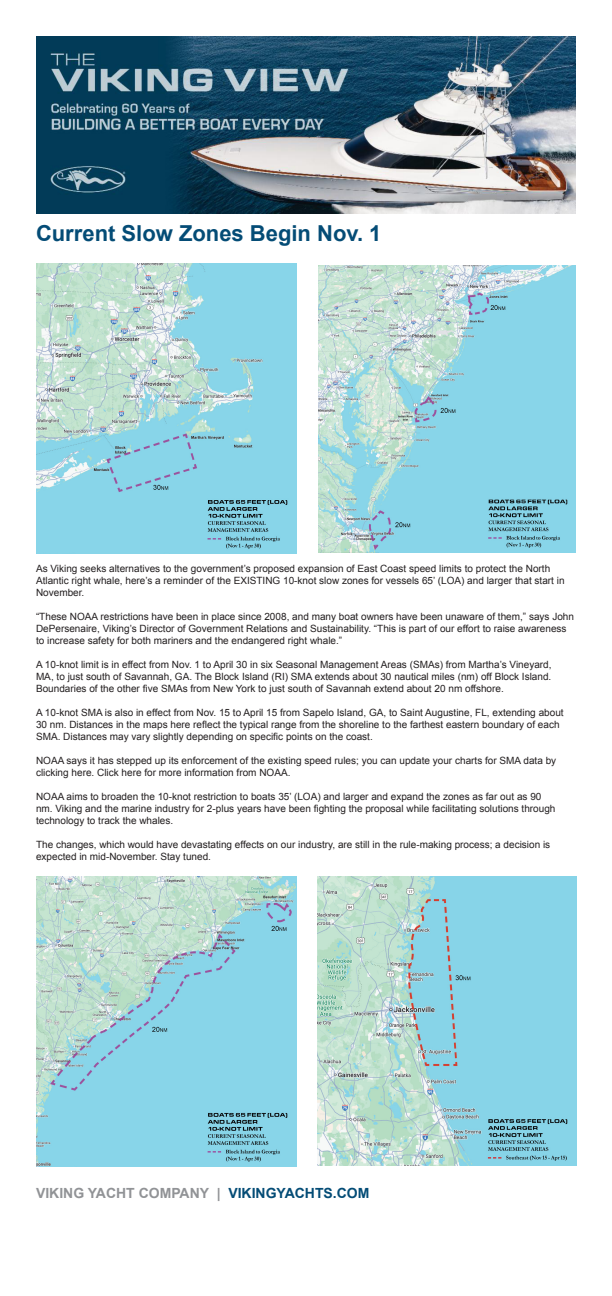
<style>
.page{position:relative;width:612px;height:1296px;background:#fff}
.page>*{position:absolute;margin:0;border:0;box-sizing:border-box;transform-origin:0 0}
.t1{font:700 22px "Arial";color:#044c76}
.t2{font:700 14px "Arial";color:#919396}
.t3{font:10px/12px "Arial";color:#231f20}
.s1{color:#044c76}
</style>
<div class="page">
<img style="left:36px;top:36px;width:540px;height:178px">
<img style="left:36px;top:264px;width:260px;height:289px">
<img style="left:318px;top:265px;width:258px;height:287px">
<img style="left:36px;top:877px;width:260px;height:289px">
<img style="left:317px;top:877px;width:259px;height:288px">
<p class="t1" style="left:36px;top:219px;width:347px">Current Slow Zones Begin Nov. 1</p>
<p class="t3" style="left:36px;top:562px;width:530px">As Viking seeks alternatives to the government’s proposed expansion of East Coast speed limits to protect the North<br>Atlantic right whale, here’s a reminder of the EXISTING 10-knot slow zones for vessels 65’ (LOA) and larger that start in<br>November.</p>
<p class="t3" style="left:36px;top:610px;width:540px">“These NOAA restrictions have been in place since 2008, and many boat owners have been unaware of them,” says John<br>DePersenaire, Viking’s Director of Government Relations and Sustainability. “This is part of our effort to raise awareness to increase safety for both mariners and the endangered right whale.”</p>
<p class="t3" style="left:36px;top:658px;width:517px;text-align:justify">A 10-knot limit is in effect from Nov. 1 to April 30 in six Seasonal Management Areas (SMAs) from Martha’s Vineyard, MA, to just south of Savannah, GA. The Block Island (RI) SMA extends about 30 nautical miles (nm) off Block Island.<br>Boundaries of the other five SMAs from New York to just south of Savannah extend about 20 nm offshore.</p>
<p class="t3" style="left:36px;top:706px;width:529px">A 10-knot SMA is also in effect from Nov. 15 to April 15 from Sapelo Island, GA, to Saint Augustine, FL, extending about<br>30 nm. Distances in the maps here reflect the typical range from the shoreline to the farthest eastern boundary of each<br>SMA. Distances may vary slightly depending on specific points on the coast.</p>
<p class="t3" style="left:36px;top:754px;width:522px">NOAA says it has stepped up its enforcement of the existing speed rules; you can update your charts for SMA data by clicking here. Click here for more information from NOAA.</p>
<p class="t3" style="left:36px;top:790px;width:521px">NOAA aims to broaden the 10-knot restriction to boats 35’ (LOA) and larger and expand the zones as far out as 90 nm. Viking and the marine industry for 2-plus years have been fighting the proposal while facilitating solutions through technology to track the whales.</p>
<p class="t3" style="left:36px;top:838px;width:516px">The changes, which would have devastating effects on our industry, are still in the rule-making process; a decision is expected in mid-November. Stay tuned.</p>
<p class="t2" style="left:36px;top:1184px;width:335px">VIKING YACHT COMPANY | <span class="s1">VIKINGYACHTS.COM</span></p>
</div>
